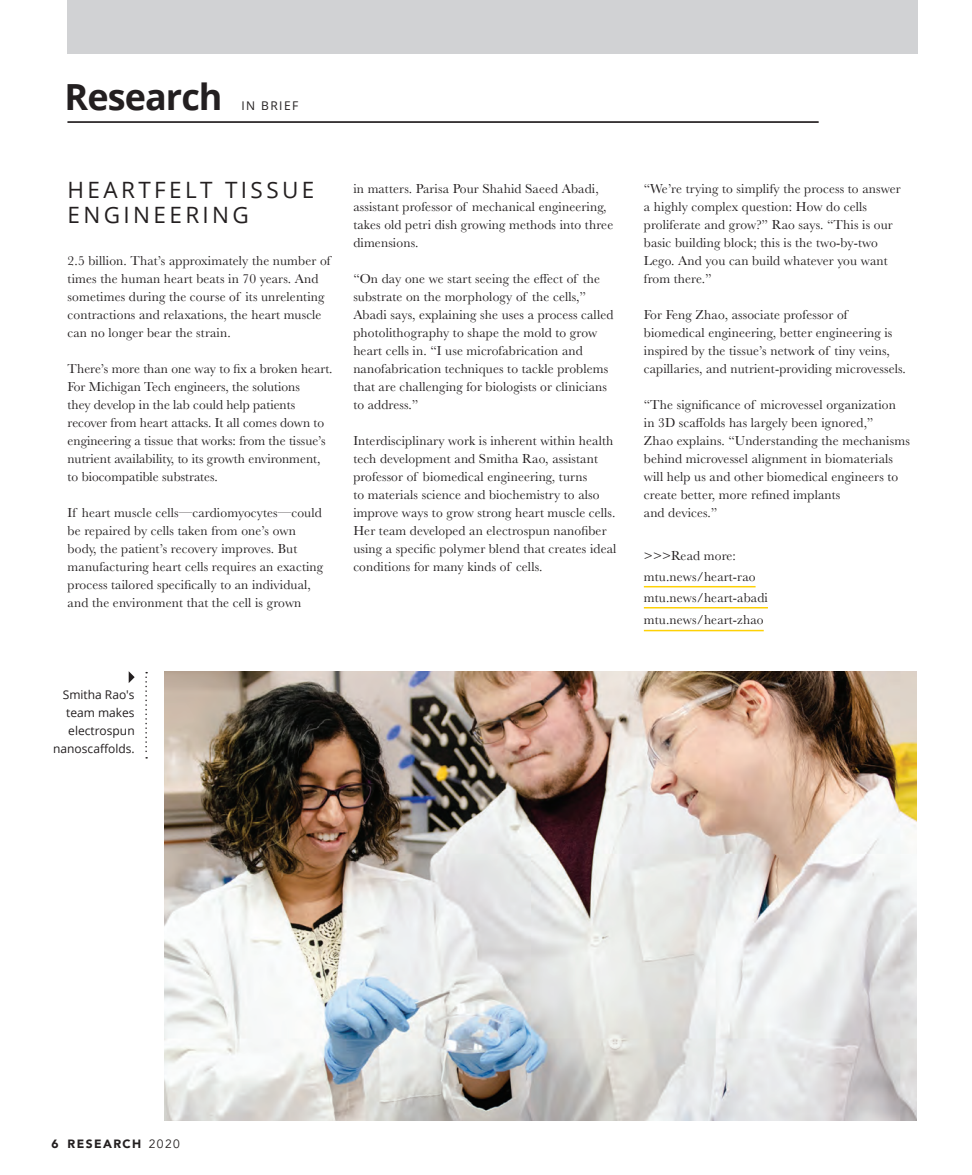
<style>
.page{position:relative;width:972px;height:1175px;background:#fff}
.page>*{position:absolute;margin:0;border:0;box-sizing:border-box;transform-origin:0 0}
.t1{font:700 36px "Open Sans";letter-spacing:-.025em;color:#231f20}
.t2{font:22.5px/25.5px "Open Sans";letter-spacing:.15em;color:#231f20}
.t3{font:13.5px/18px "Baskerville";letter-spacing:.01em;color:#231f20}
.t4{font:12px/18px "Open Sans";color:#231f20;text-align:right}
.t5{font:900 12px "Avenir";letter-spacing:.12em;color:#231f20}
.s1{font-style:inherit}
.s2{font-weight:400}
</style>
<div class="page">
<hr style="left:68px;top:121px;width:751px;height:1px;background:#231f20">
<hr style="left:68px;top:122px;width:751px;height:1px;background:#231f20">
<div style="left:68px;top:0;width:850px;height:53px;background:#d1d2d4"></div>
<hr style="left:644px;top:586px;width:112px;height:1px;background:#fed105">
<hr style="left:644px;top:607px;width:124px;height:1px;background:#fed105">
<hr style="left:644px;top:630px;width:120px;height:1px;background:#fed105">
<img style="left:164px;top:671px;width:753px;height:449px">
<svg style="left:129px;top:671px;width:6px;height:12px"></svg>
<svg style="left:145px;top:672px;width:2px;height:86px"></svg>
<h1 class="t1" style="left:64px;top:72px;width:160px">Research</h1>
<p class="t4" style="left:241px;top:96px;width:58px">IN BRIEF</p>
<h2 class="t2" style="left:68px;top:176px;width:248px">HEARTFELT TISSUE<br>ENGINEERING</h2>
<p class="t3" style="left:68px;top:251px;width:264px">2.5 billion. That’s approximately the number of times the human heart beats in 70 years. And sometimes during the course of its unrelenting contractions and relaxations, the heart muscle can no longer bear the strain.</p>
<p class="t3" style="left:68px;top:359px;width:267px">There’s more than one way to fix a broken heart.<br>For Michigan Tech engineers, the solutions<br>they develop in the lab could help patients recover from heart attacks. It all comes down to engineering a tissue that works: from the tissue’s nutrient availability, to its growth environment, to biocompatible substrates.</p>
<p class="t3" style="left:68px;top:503px;width:257px">If heart muscle cells—cardiomyocytes—could be repaired by cells taken from one’s own body, the patient’s recovery improves. But manufacturing heart cells requires an exacting process tailored specifically to an individual, and the environment that the cell is grown</p>
<p class="t3" style="left:353px;top:179px;width:261px">in matters. Parisa Pour Shahid Saeed Abadi, assistant professor of mechanical engineering, takes old petri dish growing methods into three dimensions.</p>
<p class="t3" style="left:353px;top:269px;width:262px">“On day one we start seeing the effect of the substrate on the morphology of the cells,” Abadi says, explaining she uses a process called photolithography to shape the mold to grow heart cells in. “I use microfabrication and nanofabrication techniques to tackle problems that are challenging for biologists or clinicians to address.”</p>
<p class="t3" style="left:353px;top:431px;width:265px">Interdisciplinary work is inherent within health tech development and Smitha Rao, assistant professor of biomedical engineering, turns<br>to materials science and biochemistry to also improve ways to grow strong heart muscle cells.<br>Her team developed an electrospun nanofiber using a specific polymer blend that creates ideal conditions for many kinds of cells.</p>
<p class="t4" style="left:53px;top:685px;width:83px">Smitha Rao's team makes electrospun nanoscaffolds.</p>
<p class="t3" style="left:644px;top:179px;width:258px">“We’re trying to simplify the process to answer a highly complex question: How do cells proliferate and grow?” Rao says. “This is our basic building block; this is the two-by-two Lego. And you can build whatever you want from there.”</p>
<p class="t3" style="left:644px;top:305px;width:263px">For Feng Zhao, associate professor of biomedical engineering, better engineering is inspired by the tissue’s network of tiny veins, capillaries, and nutrient-providing microvessels.</p>
<p class="t3" style="left:644px;top:395px;width:267px">“The significance of microvessel organization in 3D scaffolds has largely been ignored,”<br>Zhao explains. “Understanding the mechanisms behind microvessel alignment in biomaterials will help us and other biomedical engineers to create better, more refined implants<br>and devices.”</p>
<p class="t3" style="left:644px;top:545px;width:126px;line-height:21px">&gt;&gt;&gt;Read more: mtu.news/heart-rao mtu.news/heart-abadi</p>
<p class="t3" style="left:644px;top:611px;width:121px">mtu.news/heart-zhao</p>
<p class="t5" style="left:51px;top:1133px;width:130px"><span class="s1">6</span> RESEARCH <span class="s2">2020</span></p>
</div>
